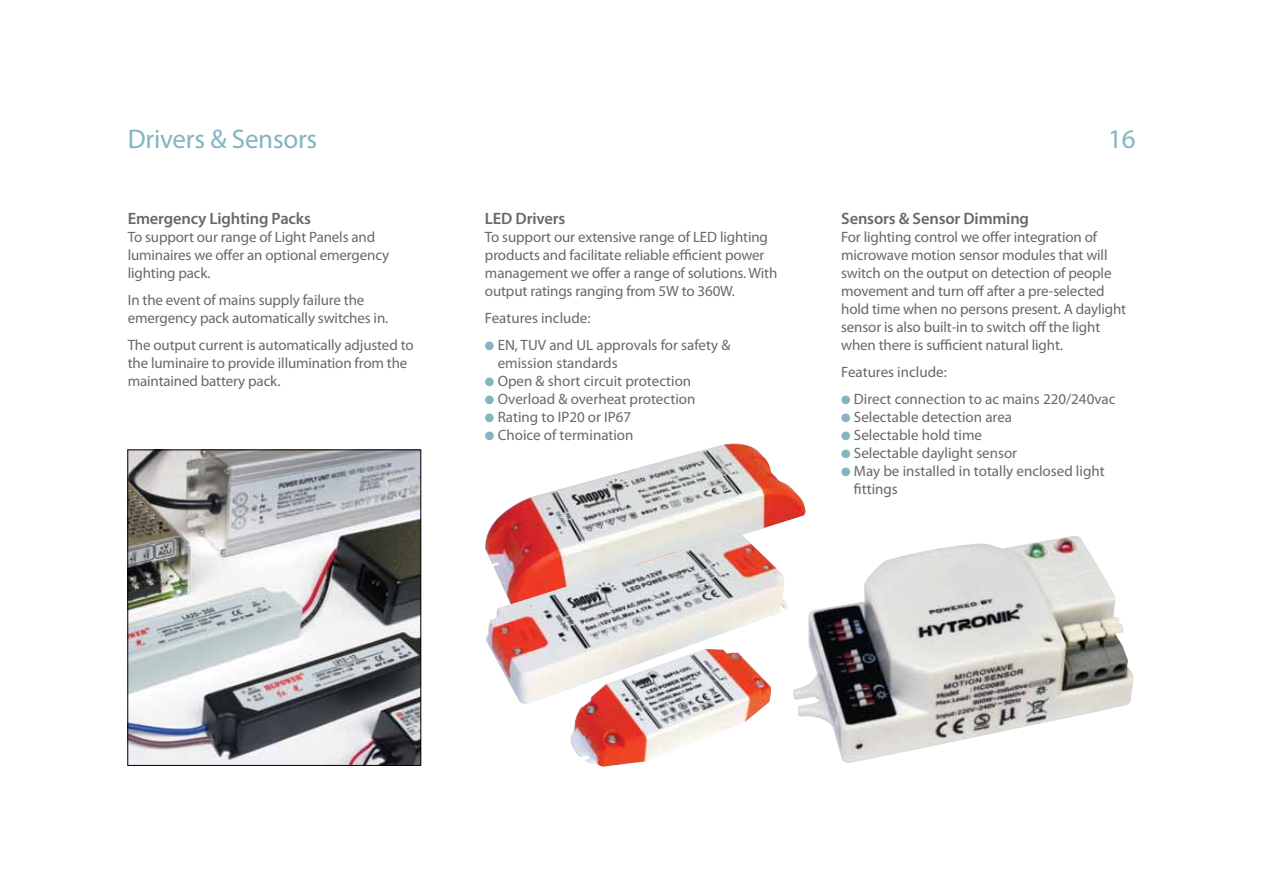
<style>
.page{position:relative;width:1263px;height:893px;background:#fff}
.page>*{position:absolute;margin:0;border:0;box-sizing:border-box;transform-origin:0 0}
.t1{font:27px "Myriad Pro";letter-spacing:-.01em;color:#84b4c0}
.t2{font:600 16.5px "Myriad Pro";letter-spacing:-.01em;color:#6a6767}
.t3{font:15px/18px "Myriad Pro";letter-spacing:-.01em;color:#6a6767}
.s1{color:#84b4c0}
</style>
<div class="page">
<img style="left:130px;top:452px;width:289px;height:312px">
<div style="left:128px;top:450px;width:293px;height:316px;border:1px solid #000"></div>
<img style="left:793px;top:536px;width:340px;height:227px">
<img style="left:485px;top:443px;width:321px;height:163px">
<img style="left:486px;top:532px;width:302px;height:172px">
<img style="left:571px;top:649px;width:200px;height:118px">
<h1 class="t1" style="left:128px;top:124px;width:191px">Drivers &amp; Sensors</h1>
<h1 class="t1" style="left:1108px;top:124px;width:29px">16</h1>
<p class="t2" style="left:128px;top:209px;width:185px">Emergency Lighting Packs</p>
<p class="t3" style="left:128px;top:228px;width:263px">To support our range of Light Panels and luminaires we offer an optional emergency lighting pack.</p>
<p class="t3" style="left:128px;top:291px;width:262px">In the event of mains supply failure the emergency pack automatically switches in.</p>
<p class="t3" style="left:128px;top:336px;width:287px">The output current is automatically adjusted to the luminaire to provide illumination from the maintained battery pack.</p>
<p class="t2" style="left:485px;top:209px;width:82px">LED Drivers</p>
<p class="t3" style="left:485px;top:228px;width:294px">To support our extensive range of LED lighting products and facilitate reliable efficient power management we offer a range of solutions. With output ratings ranging from 5W to 360W.</p>
<p class="t3" style="left:485px;top:309px;width:107px">Features include:</p>
<p class="t3" style="left:498px;top:336px;width:234px;text-indent:-13px"><span class="s1">●</span> EN, TUV and UL approvals for safety &amp; emission standards</p>
<p class="t3" style="left:485px;top:372px;width:208px"><span class="s1">●</span> Open &amp; short circuit protection</p>
<p class="t3" style="left:485px;top:390px;width:212px"><span class="s1">●</span> Overload &amp; overheat protection</p>
<p class="t3" style="left:485px;top:408px;width:148px"><span class="s1">●</span> Rating to IP20 or IP67</p>
<p class="t3" style="left:485px;top:426px;width:150px"><span class="s1">●</span> Choice of termination</p>
<p class="t2" style="left:841px;top:209px;width:189px">Sensors &amp; Sensor Dimming</p>
<p class="t3" style="left:841px;top:228px;width:286px">For lighting control we offer integration of microwave motion sensor modules that will switch on the output on detection of people movement and turn off after a pre-selected hold time when no persons present. A daylight sensor is also built-in to switch off the light when there is sufficient natural light.</p>
<p class="t3" style="left:841px;top:363px;width:107px">Features include:</p>
<p class="t3" style="left:841px;top:390px;width:276px"><span class="s1">●</span> Direct connection to ac mains 220/240vac</p>
<p class="t3" style="left:841px;top:408px;width:172px"><span class="s1">●</span> Selectable detection area</p>
<p class="t3" style="left:841px;top:426px;width:142px"><span class="s1">●</span> Selectable hold time</p>
<p class="t3" style="left:841px;top:444px;width:178px"><span class="s1">●</span> Selectable daylight sensor</p>
<p class="t3" style="left:854px;top:462px;width:252px;text-indent:-13px"><span class="s1">●</span> May be installed in totally enclosed light fittings</p>
</div>
